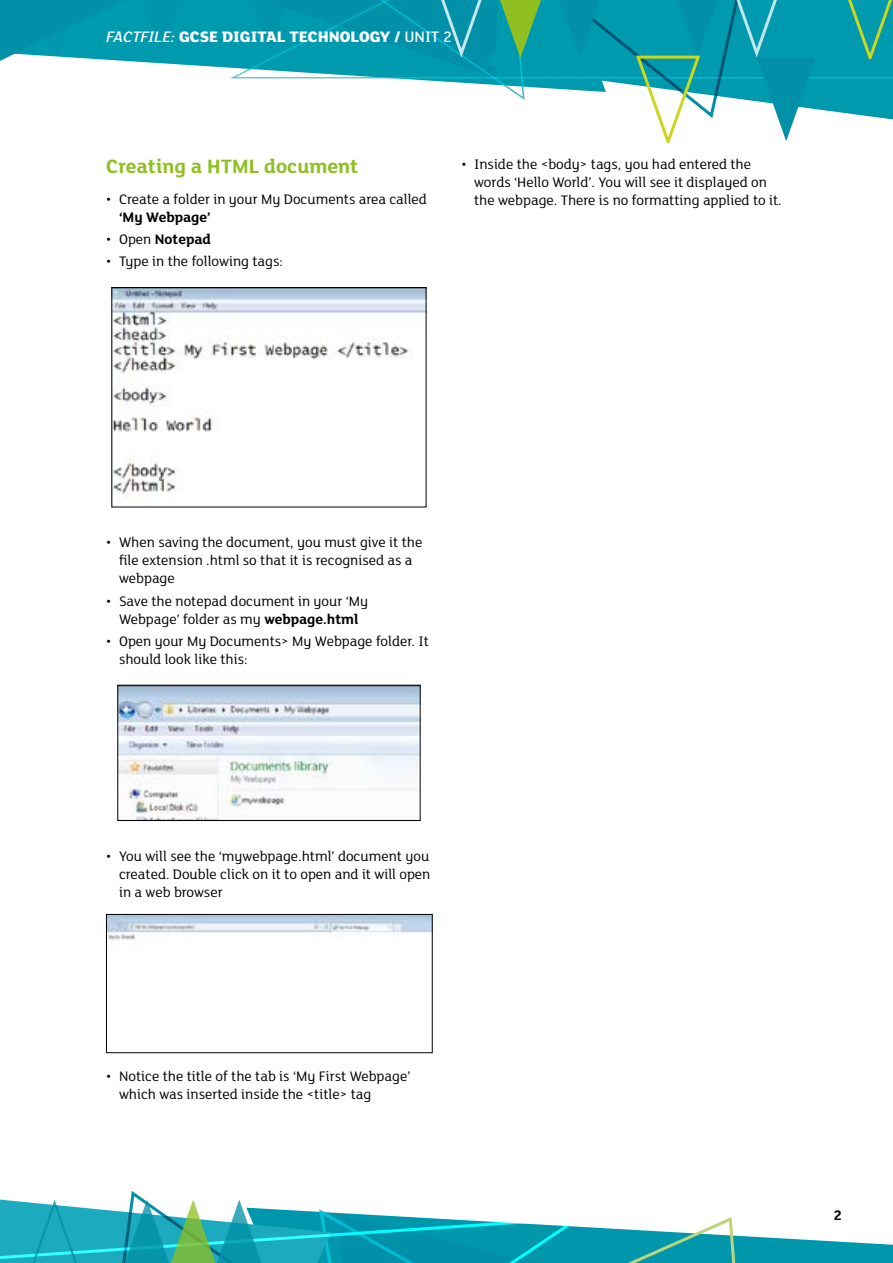
<style>
.page{position:relative;width:893px;height:1263px;background:#fff}
.page>*{position:absolute;margin:0;border:0;box-sizing:border-box;transform-origin:0 0}
.t1{font:700 21px "FS Lola";color:#90bf21}
.t2{font:800 16.5px "FS Lola";color:#fff}
.t3{font:15px/18px "FS Lola";color:#000}
.t4{font:700 15px "FS Lola";color:#000}
.s1{font-weight:500}
.s2{font-weight:500;font-style:italic}
.s3{font-weight:400}
.s4{font-weight:700}
</style>
<div class="page">
<div style="left:189px;top:0;width:36px;height:68px;background:#009aaf"></div>
<svg style="left:0;top:0;width:189px;height:65px;background:#169fb3"></svg>
<svg style="left:225px;top:0;width:668px;height:144px"></svg>
<svg style="left:0;top:1191px;width:893px;height:72px"></svg>
<img style="left:114px;top:289px;width:310px;height:208px">
<img style="left:120px;top:687px;width:298px;height:132px">
<div style="left:118px;top:685px;width:302px;height:136px;border:1px solid #000"></div>
<img style="left:108px;top:916px;width:322px;height:24px">
<div style="left:106px;top:914px;width:326px;height:139px;border:1px solid #000"></div>
<p class="t2" style="left:200px;top:25px;width:254px">SE DIGITAL TECHNOLOGY / <span class="s1">UNIT 2</span></p>
<p class="t2" style="left:107px;top:26px;width:357px"><span class="s2">FACTFILE:</span> GCE HISTORY OF ART / <span class="s1">ARCHITECTURE</span></p>
<h1 class="t1" style="left:106px;top:152px;width:254px">Creating a HTML document</h1>
<p class="t3" style="left:106px;top:189px;width:322px">• Create a folder in your My Documents area called</p>
<p class="t4" style="left:119px;top:207px;width:93px">‘My Webpage’</p>
<p class="t4" style="left:106px;top:229px;width:106px"><span class="s3">• Open</span> Notepad</p>
<p class="t3" style="left:106px;top:252px;width:178px">• Type in the following tags:</p>
<p class="t3" style="left:474px;top:154px;width:309px;text-indent:-13px">• Inside the &lt;body&gt; tags, you had entered the words ‘Hello World’. You will see it displayed on the webpage. There is no formatting applied to it.</p>
<p class="t3" style="left:119px;top:533px;width:305px;text-indent:-13px">• When saving the document, you must give it the file extension .html so that it is recognised as a webpage</p>
<p class="t3" style="left:106px;top:591px;width:263px;text-align:center">• Save the notepad document in your ‘My<br>Webpage’ folder as my <span class="s4">webpage.html</span></p>
<p class="t3" style="left:119px;top:631px;width:311px;text-indent:-13px">• Open your My Documents&gt; My Webpage folder. It should look like this:</p>
<p class="t3" style="left:119px;top:846px;width:313px;text-align:justify;text-indent:-13px">• You will see the ‘mywebpage.html’ document you created. Double click on it to open and it will open in a web browser</p>
<p class="t3" style="left:119px;top:1067px;width:293px;text-indent:-13px">• Notice the title of the tab is ‘My First Webpage’ which was inserted inside the &lt;title&gt; tag</p>
<p class="t4" style="left:834px;top:1205px;width:10px">2</p>
</div>
